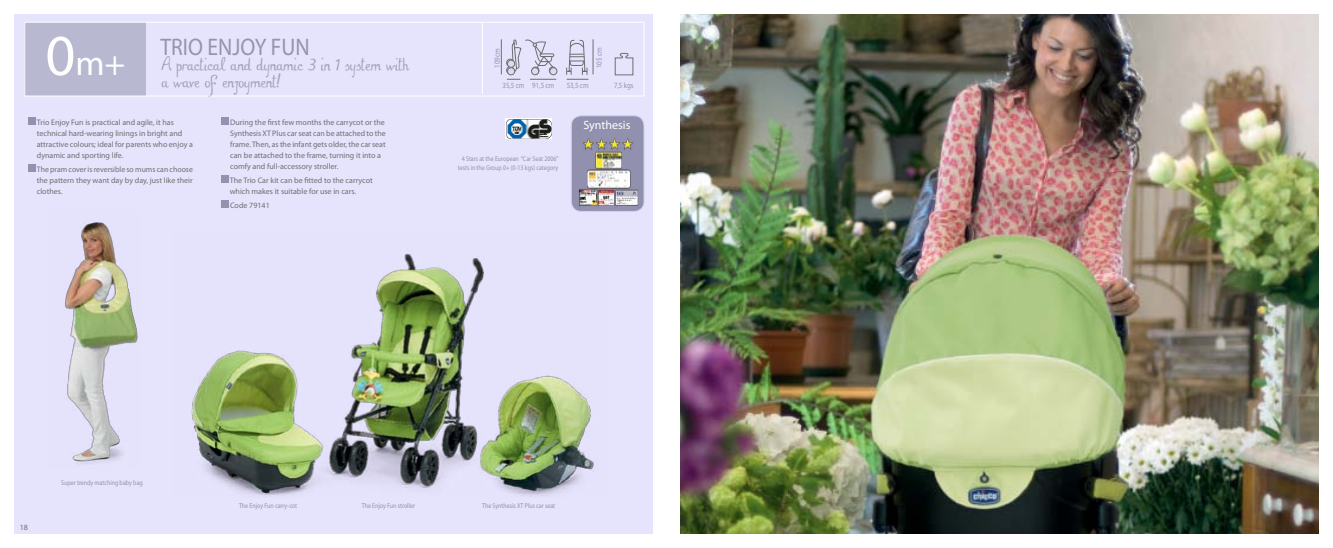
<style>
.page{position:relative;width:1333px;height:548px;background:#fff}
.page>*{position:absolute;margin:0;border:0;box-sizing:border-box;transform-origin:0 0}
.t1{font:35px "Myriad Pro";color:#fff}
.t2{font:24px "Myriad Pro";color:#9495ad;scale:.9 1}
.t3{font:20px/17px "Chicco";color:#a19eb6}
.t4{font:12px "Myriad Pro";color:#fff}
.t5{font:8px/11px "Myriad Pro";color:#6d6e71}
.t6{font:8px "Myriad Pro";color:#9291af;scale:.85 1}
.t7{font:7px/9px "Myriad Pro";color:#9291af;text-align:center;scale:.85 1}
.s1{font-size:58.3px}
</style>
<div class="page">
<div style="left:14px;top:14px;width:638px;height:519px;background:#e6e3fc"></div>
<hr style="left:482px;top:22px;width:1px;height:72px;background:#fff">
<div style="left:24px;top:22px;width:122px;height:74px;background:#b8b8d1"></div>
<img style="left:680px;top:14px;width:638px;height:519px">
<div style="left:28px;top:117px;width:8px;height:8px;background:#9291af"></div>
<div style="left:28px;top:164px;width:8px;height:7px;background:#9291af"></div>
<div style="left:221px;top:117px;width:7px;height:8px;background:#9291af"></div>
<div style="left:221px;top:175px;width:7px;height:7px;background:#9291af"></div>
<div style="left:221px;top:200px;width:7px;height:7px;background:#9291af"></div>
<img style="left:506px;top:118px;width:45px;height:20px">
<img style="left:65px;top:222px;width:73px;height:243px">
<img style="left:191px;top:253px;width:404px;height:244px">
<div style="left:24px;top:22px;width:620px;height:74px;border:1px solid #fff"></div>
<div style="left:506px;top:66px;width:8px;height:8px;border:1px solid #6d6e71;border-radius:50%"></div>
<div style="left:506px;top:59px;width:8px;height:8px;border:1px solid #6d6e71;border-radius:50%"></div>
<hr style="left:501px;top:40px;width:1px;height:34px;background:#6d6e71">
<hr style="left:593px;top:40px;width:1px;height:34px;background:#6d6e71">
<svg style="left:614px;top:53px;width:19px;height:23px"></svg>
<svg style="left:566px;top:39px;width:22px;height:41px"></svg>
<svg style="left:507px;top:39px;width:50px;height:41px"></svg>
<img style="left:572px;top:116px;width:72px;height:95px">
<div style="left:570px;top:115px;width:74px;height:97px;border:1px solid #cbd5ed;border-radius:10px"></div>
<h1 class="t1" style="left:45px;top:42px;width:81px"><span class="s1">0</span>m+</h1>
<h2 class="t2" style="left:160px;top:32px;width:167px">TRIO ENJOY FUN</h2>
<h3 class="t3" style="left:161px;top:54px;width:249px">A practical and dynamic 3 in 1 system with a wave of enjoyment!</h3>
<p class="t5" style="left:37px;top:116px;width:157px">Trio Enjoy Fun is practical and agile, it has technical hard-wearing linings in bright and attractive colours; ideal for parents who enjoy a dynamic and sporting life.</p>
<p class="t5" style="left:37px;top:163px;width:157px;text-align:justify">The pram cover is reversible so mums can choose the pattern they want day by day, just like their clothes.</p>
<p class="t5" style="left:230px;top:116px;width:157px">During the first few months the carrycot or the Synthesis XT Plus car seat can be attached to the frame. Then, as the infant gets older, the car seat can be attached to the frame, turning it into a comfy and full-accessory stroller.</p>
<p class="t5" style="left:230px;top:174px;width:145px">The Trio Car kit can be fitted to the carrycot which makes it suitable for use in cars.</p>
<p class="t5" style="left:230px;top:199px;width:41px">Code 79141</p>
<p class="t6" style="left:492px;top:67px;width:24px;rotate:-90deg">109cm</p>
<p class="t6" style="left:594px;top:68px;width:26px;rotate:-90deg">105 cm</p>
<p class="t6" style="left:566px;top:80px;width:27px">53,5 cm</p>
<p class="t6" style="left:614px;top:80px;width:24px">7,5 kgs</p>
<h3 class="t4" style="left:583px;top:117px;width:49px">Synthesis</h3>
<p class="t6" style="left:502px;top:80px;width:62px">35,5 cm 91,5 cm</p>
<p class="t7" style="left:458px;top:154px;width:120px">4 Stars at the European “Car Seat 2006” tests in the Group 0+ (0-13 kgs) category</p>
<p class="t5" style="left:20px;top:520px;width:10px">18</p>
<p class="t7" style="left:61px;top:477px;width:97px">Super trendy matching baby bag</p>
<p class="t7" style="left:239px;top:500px;width:70px">The Enjoy Fun carry-cot</p>
<p class="t7" style="left:362px;top:500px;width:64px">The Enjoy Fun stroller</p>
<p class="t7" style="left:482px;top:500px;width:87px">The Synthesis XT Plus car seat</p>
</div>
